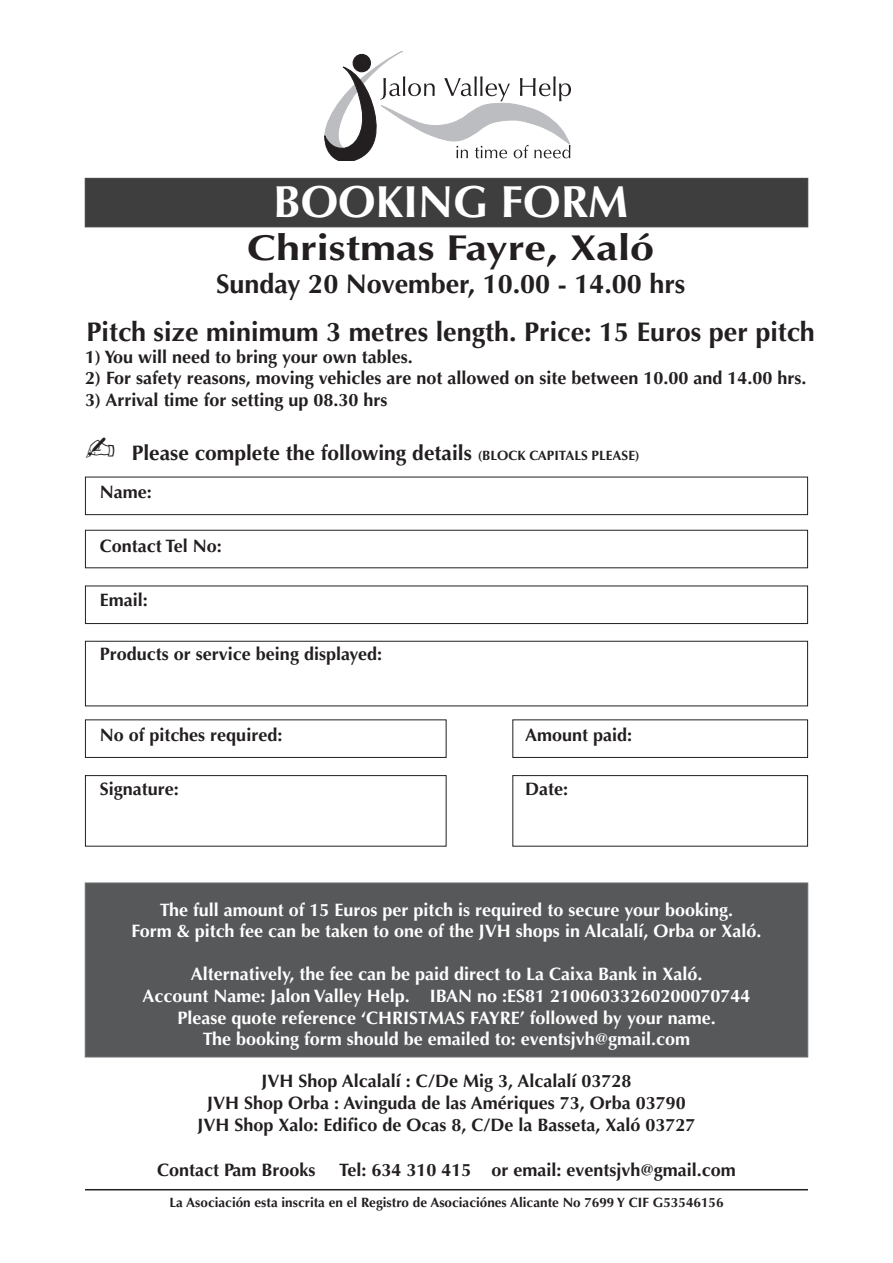
<style>
.page{position:relative;width:893px;height:1263px;background:#fff}
.page>*{position:absolute;margin:0;border:0;box-sizing:border-box;transform-origin:0 0}
.t1{font:700 45px "Optima";color:#fff}
.t2{font:700 36px "Optima";color:#231f20;scale:1.2 1}
.t3{font:700 27px "Optima";color:#231f20}
.t4{font:700 21px "Optima";color:#231f20}
.t5{font:700 18px "Optima";color:#231f20}
.t6{font:700 18px "Optima";color:#fff}
.t7{font:700 13.5px "Optima";color:#231f20}
.s1{font-size:13.5px}
</style>
<div class="page">
<svg style="left:325px;top:51px;width:246px;height:110px"></svg>
<div style="left:353px;top:54px;width:17px;height:18px;background:#231f20;border-radius:50%"></div>
<div style="left:353px;top:54px;width:18px;height:18px;border:1px solid #231f20;border-radius:50%"></div>
<div style="left:85px;top:178px;width:723px;height:49px;background:#3e3e3f"></div>
<hr style="left:85px;top:1189px;width:723px;height:1px;background:#231f20">
<div style="left:85px;top:883px;width:723px;height:174px;background:#57585a;border:1px solid #6c6d70"></div>
<div style="left:85px;top:477px;width:723px;height:38px;border:1px solid #231f20"></div>
<div style="left:85px;top:530px;width:723px;height:38px;border:1px solid #231f20"></div>
<div style="left:85px;top:586px;width:723px;height:38px;border:1px solid #231f20"></div>
<div style="left:85px;top:641px;width:723px;height:65px;border:1px solid #231f20"></div>
<div style="left:85px;top:719px;width:361px;height:39px;border:1px solid #231f20"></div>
<div style="left:85px;top:775px;width:361px;height:71px;border:1px solid #231f20"></div>
<div style="left:512px;top:775px;width:296px;height:71px;border:1px solid #231f20"></div>
<div style="left:512px;top:719px;width:296px;height:39px;border:1px solid #231f20"></div>
<p class="t1" style="left:273px;top:176px;width:356px">BOOKING FORM</p>
<p class="t2" style="left:247px;top:227px;width:341px">Christmas Fayre, Xaló</p>
<p class="t3" style="left:216px;top:268px;width:471px">Sunday 20 November, 10.00 - 14.00 hrs</p>
<p class="t3" style="left:87px;top:316px;width:730px">Pitch size minimum 3 metres length. Price: 15 Euros per pitch</p>
<p class="t5" style="left:85px;top:346px;width:329px">1) You will need to bring your own tables.</p>
<p class="t5" style="left:85px;top:368px;width:723px">2) For safety reasons, moving vehicles are not allowed on site between 10.00 and 14.00 hrs.</p>
<p class="t5" style="left:85px;top:389px;width:304px">3) Arrival time for setting up 08.30 hrs</p>
<p class="t4" style="left:85px;top:441px;width:556px">✍ Please complete the following details <span class="s1">(BLOCK CAPITALS PLEASE)</span></p>
<p class="t5" style="left:100px;top:481px;width:54px">Name:</p>
<p class="t5" style="left:100px;top:535px;width:123px">Contact Tel No:</p>
<p class="t5" style="left:100px;top:589px;width:50px">Email:</p>
<p class="t5" style="left:100px;top:643px;width:284px">Products or service being displayed:</p>
<p class="t5" style="left:100px;top:724px;width:184px">No of pitches required:</p>
<p class="t5" style="left:525px;top:724px;width:109px">Amount paid:</p>
<p class="t5" style="left:100px;top:778px;width:81px">Signature:</p>
<p class="t5" style="left:525px;top:778px;width:45px">Date:</p>
<p class="t6" style="left:160px;top:899px;width:575px">The full amount of 15 Euros per pitch is required to secure your booking.</p>
<p class="t6" style="left:132px;top:920px;width:631px">Form &amp; pitch fee can be taken to one of the JVH shops in Alcalalí, Orba or Xaló.</p>
<p class="t6" style="left:191px;top:964px;width:513px">Alternatively, the fee can be paid direct to La Caixa Bank in Xaló.</p>
<p class="t6" style="left:143px;top:985px;width:609px">Account Name: Jalon Valley Help. IBAN no :ES81 21006033260200070744</p>
<p class="t6" style="left:177px;top:1007px;width:540px">Please quote reference ‘CHRISTMAS FAYRE’ followed by your name.</p>
<p class="t6" style="left:203px;top:1028px;width:489px">The booking form should be emailed to: eventsjvh@gmail.com</p>
<p class="t5" style="left:262px;top:1070px;width:371px">JVH Shop Alcalalí : C/De Mig 3, Alcalalí 03728</p>
<p class="t5" style="left:207px;top:1092px;width:480px">JVH Shop Orba : Avinguda de las Amériques 73, Orba 03790</p>
<p class="t5" style="left:197px;top:1114px;width:500px">JVH Shop Xalo: Edifico de Ocas 8, C/De la Basseta, Xaló 03727</p>
<p class="t5" style="left:157px;top:1160px;width:160px">Contact Pam Brooks</p>
<p class="t5" style="left:339px;top:1160px;width:398px">Tel: 634 310 415 or email: eventsjvh@gmail.com</p>
<p class="t7" style="left:169px;top:1194px;width:555px">La Asociación esta inscrita en el Registro de Asociaciónes Alicante No 7699 Y CIF G53546156</p>
</div>
